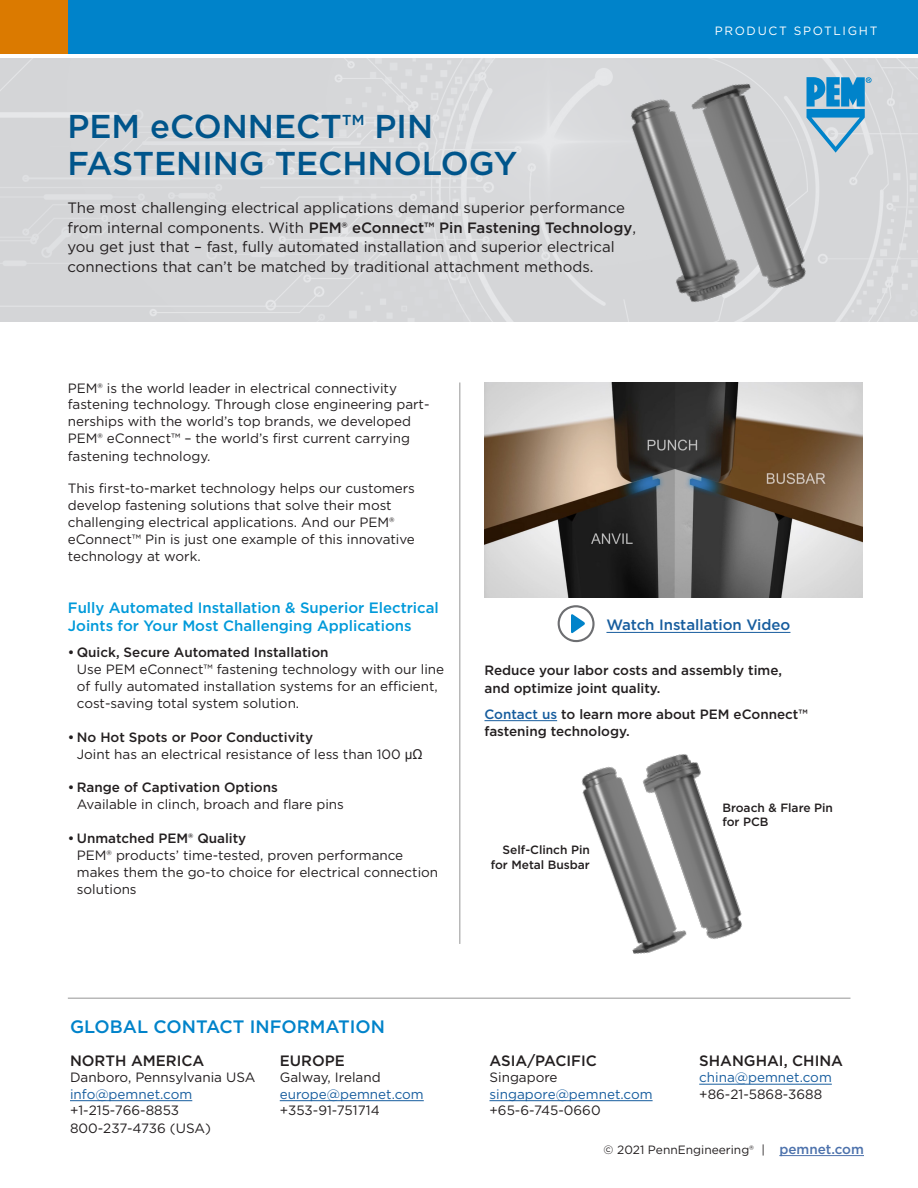
<style>
.page{position:relative;width:918px;height:1188px;background:#fff}
.page>*{position:absolute;margin:0;border:0;box-sizing:border-box;transform-origin:0 0}
.t1{font:500 33px/37.5px "Gotham";color:#00558b}
.t2{font:500 18px "Gotham";color:#0083ca}
.t3{font:15px/19.5px "Gotham";color:#231f20}
.t4{font:500 15px/18px "Gotham";color:#009ada}
.t5{font:500 15px "Gotham";color:#231f20}
.t6{font:500 15px "Gotham";color:#175d9e}
.t7{font:13.5px/16.8px "Gotham";color:#231f20}
.t8{font:500 13.5px/18px "Gotham";color:#231f20}
.t9{font:13.5px "Gotham";color:#175d9e}
.t10{font:500 13.5px "Gotham";color:#4d72ac}
.t11{font:500 12px/14.2px "Gotham";color:#231f20;text-align:right}
.body_text{font:12px "Gotham";color:#231f20}
.t12{font:12px "Gotham";letter-spacing:.14em;color:#fff}
.s1{font-weight:500}
.s2{font-family:"Arial"}
.s3{color:#175d9e}
</style>
<div class="page">
<div style="left:0;top:58px;width:918px;height:264px;background:#d5d6d8"></div>
<div style="left:68px;top:0;width:850px;height:54px;background:#0083ca"></div>
<div style="left:0;top:0;width:68px;height:54px;background:#db7a00"></div>
<svg style="left:825px;top:77px;width:47px;height:76px"></svg>
<hr style="left:779px;top:1155px;width:85px;height:1px;background:#4d72ac">
<hr style="left:68px;top:998px;width:783px;height:1px;background:#b8b8b8">
<hr style="left:70px;top:1100px;width:122px;height:1px;background:#175d9e">
<hr style="left:280px;top:1100px;width:144px;height:1px;background:#175d9e">
<hr style="left:490px;top:1100px;width:163px;height:1px;background:#175d9e">
<hr style="left:699px;top:1084px;width:133px;height:1px;background:#175d9e">
<hr style="left:459px;top:382px;width:1px;height:562px;background:#b8b8b8">
<hr style="left:606px;top:632px;width:184px;height:1px;background:#175d9e">
<svg style="left:558px;top:605px;width:37px;height:37px"></svg>
<img style="left:485px;top:383px;width:378px;height:214px">
<hr style="left:484px;top:720px;width:73px;height:1px;background:#175d9e">
<img style="left:741px;top:72px;width:84px;height:229px">
<img style="left:598px;top:83px;width:157px;height:232px">
<img style="left:581px;top:766px;width:67px;height:188px">
<img style="left:628px;top:754px;width:114px;height:199px">
<p class="t1" style="left:68px;top:107px;width:451px">PEM eCONNECT™ PIN<br>FASTENING TECHNOLOGY</p>
<p class="t3" style="left:68px;top:198px;width:570px">The most challenging electrical applications demand superior performance from internal components. With <span class="s1">PEM® eConnect™ Pin Fastening Technology</span>, you get just that – fast, fully automated installation and superior electrical connections that can’t be matched by traditional attachment methods.</p>
<p class="t12" style="left:715px;top:23px;width:164px">PRODUCT SPOTLIGHT</p>
<p class="t7" style="left:68px;top:379px;width:363px">PEM® is the world leader in electrical connectivity fastening technology. Through close engineering part&shy;nerships with the world’s top brands, we developed PEM® eConnect™ – the world’s first current carrying fastening technology.</p>
<p class="t7" style="left:68px;top:480px;width:349px">This first-to-market technology helps our customers develop fastening solutions that solve their most challenging electrical applications. And our PEM® eConnect™ Pin is just one example of this innovative technology at work.</p>
<p class="t4" style="left:68px;top:599px;width:372px">Fully Automated Installation &amp; Superior Electrical<br>Joints for Your Most Challenging Applications</p>
<p class="t8" style="left:68px;top:643px;width:262px">• Quick, Secure Automated Installation</p>
<p class="t7" style="left:77px;top:661px;width:369px">Use PEM eConnect™ fastening technology with our line of fully automated installation systems for an efficient, cost-saving total system solution.</p>
<p class="t8" style="left:68px;top:728px;width:247px">• No Hot Spots or Poor Conductivity</p>
<p class="t7" style="left:77px;top:745px;width:347px">Joint has an electrical resistance of less than 100 <span class="s2">μΩ</span></p>
<p class="t8" style="left:68px;top:778px;width:212px">• Range of Captivation Options</p>
<p class="t7" style="left:77px;top:796px;width:269px">Available in clinch, broach and flare pins</p>
<p class="t8" style="left:68px;top:829px;width:180px">• Unmatched PEM® Quality</p>
<p class="t7" style="left:77px;top:846px;width:363px">PEM® products’ time-tested, proven performance makes them the go-to choice for electrical connection solutions</p>
<p class="t6" style="left:606px;top:615px;width:185px">Watch Installation Video</p>
<p class="t8" style="left:484px;top:661px;width:299px">Reduce your labor costs and assembly time, and optimize joint quality.</p>
<p class="t8" style="left:484px;top:705px;width:325px"><span class="s3">Contact us</span> to learn more about PEM eConnect™</p>
<p class="t8" style="left:484px;top:722px;width:147px">fastening technology.</p>
<p class="t11" style="left:491px;top:843px;width:101px">Self-Clinch Pin for Metal Busbar</p>
<p class="t11" style="left:722px;top:801px;width:112px;text-align:left">Broach &amp; Flare Pin for PCB</p>
<p class="t2" style="left:70px;top:1015px;width:316px">GLOBAL CONTACT INFORMATION</p>
<p class="t5" style="left:70px;top:1051px;width:136px">NORTH AMERICA</p>
<p class="t7" style="left:70px;top:1069px;width:187px">Danboro, Pennsylvania USA</p>
<p class="t9" style="left:70px;top:1085px;width:124px">info@pemnet.com</p>
<p class="t7" style="left:70px;top:1102px;width:111px">+1-215-766-8853</p>
<p class="t7" style="left:70px;top:1120px;width:142px">800-237-4736 (USA)</p>
<p class="t5" style="left:280px;top:1051px;width:67px">EUROPE</p>
<p class="t7" style="left:280px;top:1069px;width:102px">Galway, Ireland</p>
<p class="t9" style="left:280px;top:1085px;width:146px">europe@pemnet.com</p>
<p class="t7" style="left:280px;top:1102px;width:102px">+353-91-751714</p>
<p class="t5" style="left:490px;top:1051px;width:109px">ASIA/PACIFIC</p>
<p class="t7" style="left:490px;top:1069px;width:70px">Singapore</p>
<p class="t9" style="left:490px;top:1085px;width:165px">singapore@pemnet.com</p>
<p class="t7" style="left:490px;top:1102px;width:113px">+65-6-745-0660</p>
<p class="t5" style="left:699px;top:1051px;width:145px">SHANGHAI, CHINA</p>
<p class="t9" style="left:699px;top:1069px;width:134px">china@pemnet.com</p>
<p class="t7" style="left:699px;top:1085px;width:125px">+86-21-5868-3688</p>
<p class="body_text" style="left:604px;top:1142px;width:163px">© 2021 PennEngineering® |</p>
<p class="t10" style="left:779px;top:1140px;width:86px">pemnet.com</p>
</div>
